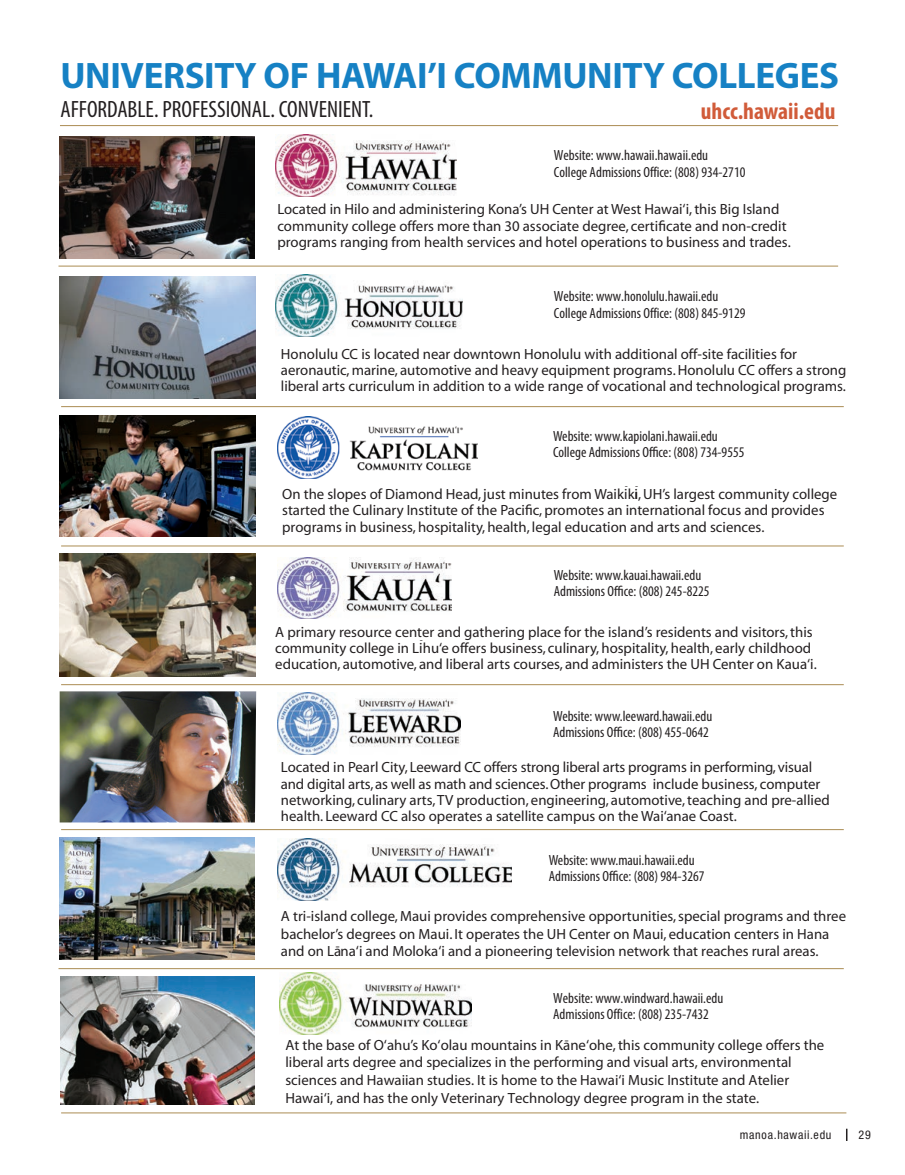
<style>
.page{position:relative;width:905px;height:1175px;background:#fff}
.page>*{position:absolute;margin:0;border:0;box-sizing:border-box;transform-origin:0 0}
.t1{font:700 36.9px "Myriad Pro";letter-spacing:-.01em;color:#1681c4}
.t2{font:condensed 23.7px "Myriad Pro";color:#231f20}
.t3{font:700 condensed 23.7px "Myriad Pro";color:#d15b39}
.t4{font:14.85px/16.2px "Myriad";color:#231f20}
.t5{font:condensed 14.85px "Myriad Pro";color:#231f20}
.t6{font:14.85px/17.7px "Myriad Pro";color:#231f20}
.t7{font:condensed 12px "Helvetica Neue LT Std";letter-spacing:.06em;color:#231f20}
.s1{font-family:"Myriad Pro"}
.s2{font-family:"Myriad"}
</style>
<div class="page">
<svg style="left:846px;top:1128px;width:1px;height:12px"></svg>
<img style="left:60px;top:838px;width:195px;height:121px">
<img style="left:60px;top:415px;width:195px;height:121px">
<img style="left:60px;top:691px;width:196px;height:131px">
<img style="left:59px;top:554px;width:197px;height:122px">
<img style="left:59px;top:276px;width:197px;height:123px">
<hr style="left:58px;top:266px;width:780px;height:1px;background:#ab8c53">
<img style="left:59px;top:136px;width:195px;height:122px">
<hr style="left:61px;top:406px;width:782px;height:1px;background:#ab8c53">
<hr style="left:61px;top:546px;width:782px;height:1px;background:#ab8c53">
<hr style="left:61px;top:684px;width:782px;height:1px;background:#ab8c53">
<hr style="left:61px;top:829px;width:782px;height:1px;background:#ab8c53">
<hr style="left:58px;top:968px;width:785px;height:1px;background:#ab8c53">
<hr style="left:60px;top:125px;width:778px;height:1px;background:#ab8c53">
<img style="left:61px;top:976px;width:193px;height:128px">
<hr style="left:61px;top:1112px;width:785px;height:1px;background:#ab8c53">
<img style="left:275px;top:135px;width:181px;height:61px">
<img style="left:275px;top:275px;width:188px;height:61px">
<img style="left:277px;top:417px;width:200px;height:61px">
<img style="left:277px;top:557px;width:174px;height:62px">
<img style="left:277px;top:692px;width:184px;height:62px">
<img style="left:277px;top:838px;width:234px;height:62px">
<img style="left:279px;top:972px;width:192px;height:62px">
<h3 class="t1" style="left:60px;top:51px;width:780px">UNIVERSITY OF HAWAI’I COMMUNITY COLLEGES</h3>
<p class="t2" style="left:60px;top:95px;width:314px">AFFORDABLE. PROFESSIONAL. CONVENIENT.</p>
<p class="t3" style="left:700px;top:96px;width:136px">uhcc.hawaii.edu</p>
<p class="t5" style="left:554px;top:146px;width:156px">Website: www.hawaii.hawaii.edu</p>
<p class="t5" style="left:554px;top:163px;width:193px">College Admissions Office: (808) 934-2710</p>
<p class="t4" style="left:277px;top:202px;width:515px">Located in Hilo and administering Kona’s UH Center at West Hawai‘i, this Big Island community college offers more than 30 associate degree, certificate and non-credit programs ranging from health services and hotel operations to business and trades.</p>
<p class="t5" style="left:554px;top:287px;width:166px">Website: www.honolulu.hawaii.edu</p>
<p class="t5" style="left:554px;top:304px;width:193px">College Admissions Office: (808) 845-9129</p>
<p class="t4" style="left:281px;top:346px;width:567px">Honolulu CC is located near downtown Honolulu with additional off-site facilities for aeronautic, marine, automotive and heavy equipment programs. Honolulu CC offers a strong liberal arts curriculum in addition to a wide range of vocational and technological programs.</p>
<p class="t5" style="left:553px;top:427px;width:166px">Website: www.kapiolani.hawaii.edu</p>
<p class="t5" style="left:553px;top:443px;width:193px">College Admissions Office: (808) 734-9555</p>
<p class="t4" style="left:282px;top:486px;width:556px">On the slopes of Diamond Head, just minutes from Waiki<sup>¯</sup>kıi<sup>¯</sup>, UH’s largest community college started the Culinary Institute of the Pacific, promotes an international focus and provides programs in business, hospitality, health, legal education and arts and sciences.</p>
<p class="t5" style="left:554px;top:566px;width:149px">Website: www.kauai.hawaii.edu</p>
<p class="t5" style="left:554px;top:582px;width:157px">Admissions Office: (808) 245-8225</p>
<p class="t4" style="left:275px;top:624px;width:543px">A primary resource center and gathering place for the island’s residents and visitors, this community college in Li<sup>¯</sup>hu‘e offers business, culinary, hospitality, health, early childhood education, automotive, and liberal arts courses, and administers the UH Center on Kaua‘i.</p>
<p class="t5" style="left:553px;top:707px;width:161px">Website: www.leeward.hawaii.edu</p>
<p class="t5" style="left:553px;top:723px;width:157px">Admissions Office: (808) 455-0642</p>
<p class="t4" style="left:281px;top:760px;width:550px">Located in Pearl City, Leeward CC offers strong liberal arts programs in performing, visual and digital arts, as well as math and sciences. Other programs include business, computer networking, culinary arts, TV production, engineering, automotive, teaching and pre-allied health. Leeward CC also operates a satellite campus on the Wai‘anae Coast.</p>
<p class="t5" style="left:549px;top:851px;width:147px">Website: www.maui.hawaii.edu</p>
<p class="t5" style="left:549px;top:867px;width:157px">Admissions Office: (808) 984-3267</p>
<p class="t4" style="left:281px;top:907px;width:566px;line-height:17.7px">A tri-island college, Maui provides comprehensive opportunities, special programs and three bachelor’s degrees on Maui. It operates the UH Center on Maui, education centers in Hana and on La¯na‘i and Moloka‘i and a pioneering television network that reaches rural areas.</p>
<p class="t5" style="left:553px;top:988px;width:171px">Website: www.windward.hawaii.edu</p>
<p class="t5" style="left:553px;top:1005px;width:157px">Admissions Office: (808) 235-7432</p>
<p class="t4" style="left:285px;top:1037px;width:540px">At the base of O‘ahu’s Ko‘olau mountains in Kane‘ohe,<span class="s1">this community college offers the</span></p>
<p class="t6" style="left:285px;top:1035px;width:507px;text-indent:279px"><span class="s2">¯<br></span>liberal arts degree and specializes in the performing and visual arts, environmental sciences and Hawaiian studies. It is home to the Hawai‘i Music Institute and Atelier Hawai‘i, and has the only Veterinary Technology degree program in the state.</p>
<p class="t7" style="left:740px;top:1128px;width:93px">manoa.hawaii.edu</p>
<p class="t7" style="left:858px;top:1128px;width:14px">29</p>
</div>
